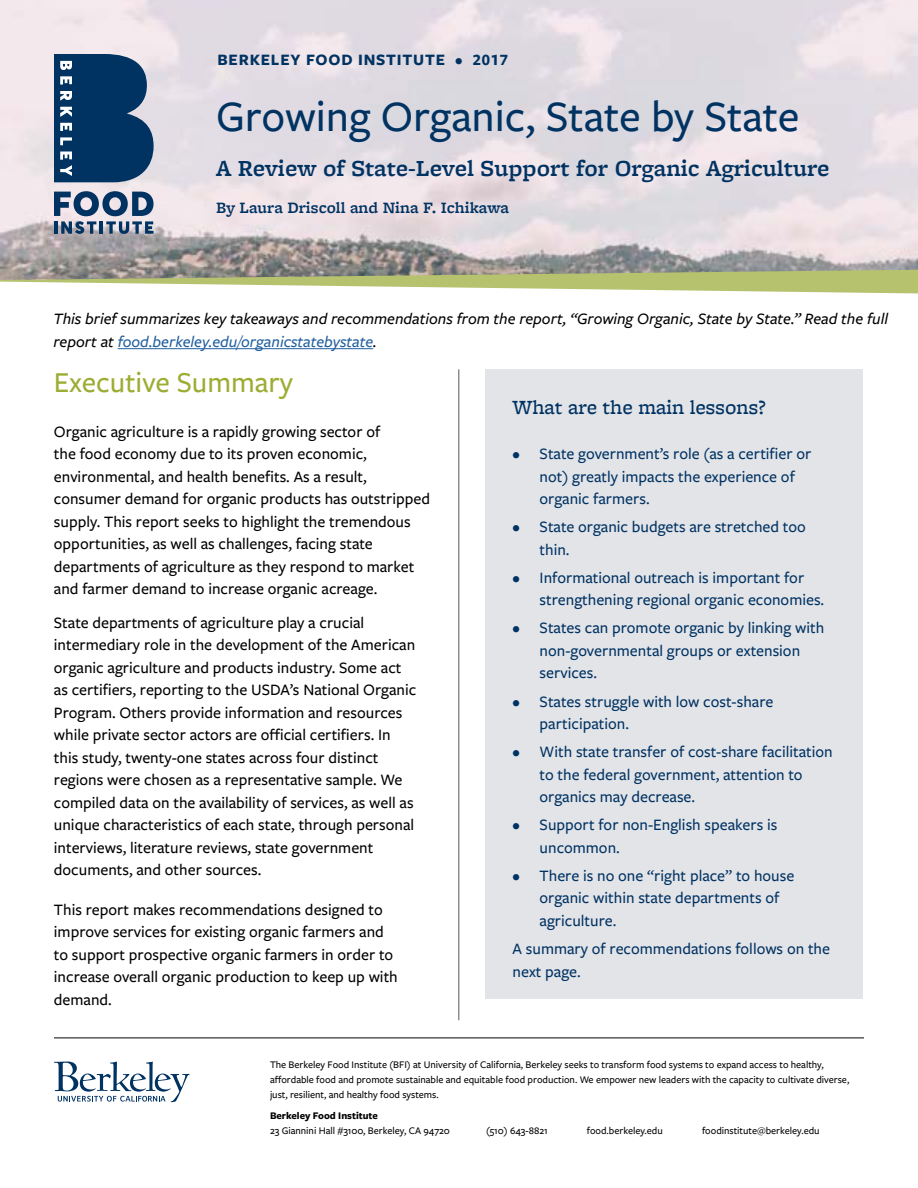
<style>
.page{position:relative;width:918px;height:1188px;background:#fff}
.page>*{position:absolute;margin:0;border:0;box-sizing:border-box;transform-origin:0 0}
.t1{font:500 45px "Freight Sans Pro";color:#003262}
.t2{font:500 30px "Freight Sans Pro";color:#9dad33}
.t3{font:600 24px "Freight Micro Pro";color:#003262}
.t4{font:500 21px "Freight Micro Pro";color:#003262}
.t5{font:500 16.5px/22.5px "Freight Sans Pro";color:#000}
.t6{font:500 16.5px/22.5px "Freight Sans Pro";color:#003262}
.t7{font:italic 500 16.5px/22.5px "Freight Sans Pro";color:#000}
.t8{font:600 16.5px "Freight Micro Pro";color:#003262}
.t9{font:700 16.5px "Freight Sans Pro";letter-spacing:.05em;color:#003262}
.t10{font:500 10.5px/15px "Freight Sans Pro";color:#000}
.t11{font:700 10.5px "Freight Sans Pro";color:#000}
.s1{font-weight:500}
.s2{color:#215f9f}
</style>
<div class="page">
<img style="left:0;top:0;width:918px;height:270px">
<svg style="left:0;top:270px;width:918px;height:24px"></svg>
<hr style="left:54px;top:1037px;width:810px;height:2px;background:#58595b">
<hr style="left:459px;top:369px;width:1px;height:651px;background:#58595b">
<svg style="left:54px;top:1062px;width:136px;height:40px"></svg>
<svg style="left:54px;top:54px;width:100px;height:128px;background:#234c76"></svg>
<svg style="left:54px;top:191px;width:100px;height:43px;background:#7a8ca5"></svg>
<div style="left:486px;top:369px;width:377px;height:630px;background:#e3e4e8"></div>
<hr style="left:118px;top:348px;width:255px;height:1px;background:#215f9f">
<p class="t9" style="left:218px;top:49px;width:292px">BERKELEY FOOD INSTITUTE <span class="s1">•</span> 2017</p>
<h1 class="t1" style="left:216px;top:86px;width:585px">Growing Organic, State by State</h1>
<h3 class="t3" style="left:216px;top:151px;width:615px">A Review of State-Level Support for Organic Agriculture</h3>
<p class="t8" style="left:216px;top:196px;width:295px">By Laura Driscoll and Nina F. Ichikawa</p>
<p class="t7" style="left:54px;top:307px;width:836px">This brief summarizes key takeaways and recommendations from the report, “Growing Organic, State by State.” Read the full report at <span class="s2">food.berkeley.edu/organicstatebystate</span>.</p>
<h2 class="t2" style="left:54px;top:362px;width:241px">Executive Summary</h2>
<p class="t5" style="left:54px;top:419px;width:378px">Organic agriculture is a rapidly growing sector of<br>the food economy due to its proven economic, environmental, and health benefits. As a result, consumer demand for organic products has outstripped supply. This report seeks to highlight the tremendous opportunities, as well as challenges, facing state departments of agriculture as they respond to market and farmer demand to increase organic acreage.</p>
<p class="t5" style="left:54px;top:611px;width:364px">State departments of agriculture play a crucial intermediary role in the development of the American organic agriculture and products industry. Some act as certifiers, reporting to the USDA’s National Organic Program. Others provide information and resources while private sector actors are official certifiers. In this study, twenty-one states across four distinct regions were chosen as a representative sample. We compiled data on the availability of services, as well as unique characteristics of each state, through personal interviews, literature reviews, state government documents, and other sources.</p>
<p class="t5" style="left:54px;top:897px;width:345px">This report makes recommendations designed to improve services for existing organic farmers and to support prospective organic farmers in order to increase overall organic production to keep up with demand.</p>
<p class="t4" style="left:513px;top:393px;width:255px">What are the main lessons?</p>
<p class="t6" style="left:540px;top:442px;width:273px;text-indent:-27px">• State government’s role (as a certifier or not) greatly impacts the experience of organic farmers.</p>
<p class="t6" style="left:540px;top:515px;width:268px;text-indent:-27px">• State organic budgets are stretched too thin.</p>
<p class="t6" style="left:540px;top:566px;width:286px;text-indent:-27px">• Informational outreach is important for strengthening regional organic economies.</p>
<p class="t6" style="left:540px;top:616px;width:286px;text-indent:-27px">• States can promote organic by linking with non-governmental groups or extension services.</p>
<p class="t6" style="left:540px;top:689px;width:235px;text-indent:-27px">• States struggle with low cost-share participation.</p>
<p class="t6" style="left:540px;top:740px;width:295px;text-indent:-27px">• With state transfer of cost-share facilitation to the federal government, attention to organics may decrease.</p>
<p class="t6" style="left:540px;top:813px;width:239px;text-indent:-27px">• Support for non-English speakers is uncommon.</p>
<p class="t6" style="left:540px;top:864px;width:256px;text-indent:-27px">• There is no one “right place” to house organic within state departments of agriculture.</p>
<p class="t6" style="left:513px;top:937px;width:319px">A summary of recommendations follows on the next page.</p>
<p class="t10" style="left:270px;top:1057px;width:581px">The Berkeley Food Institute (BFI) at University of California, Berkeley seeks to transform food systems to expand access to healthy, affordable food and promote sustainable and equitable food production. We empower new leaders with the capacity to cultivate diverse, just, resilient, and healthy food systems.</p>
<p class="t11" style="left:270px;top:1108px;width:109px">Berkeley Food Institute</p>
<p class="t10" style="left:270px;top:1122px;width:181px">23 Giannini Hall #3100, Berkeley, CA 94720</p>
<p class="t10" style="left:486px;top:1122px;width:63px">(510) 643-8821</p>
<p class="t10" style="left:587px;top:1122px;width:78px">food.berkeley.edu</p>
<p class="t10" style="left:702px;top:1122px;width:119px">foodinstitute@berkeley.edu</p>
</div>
